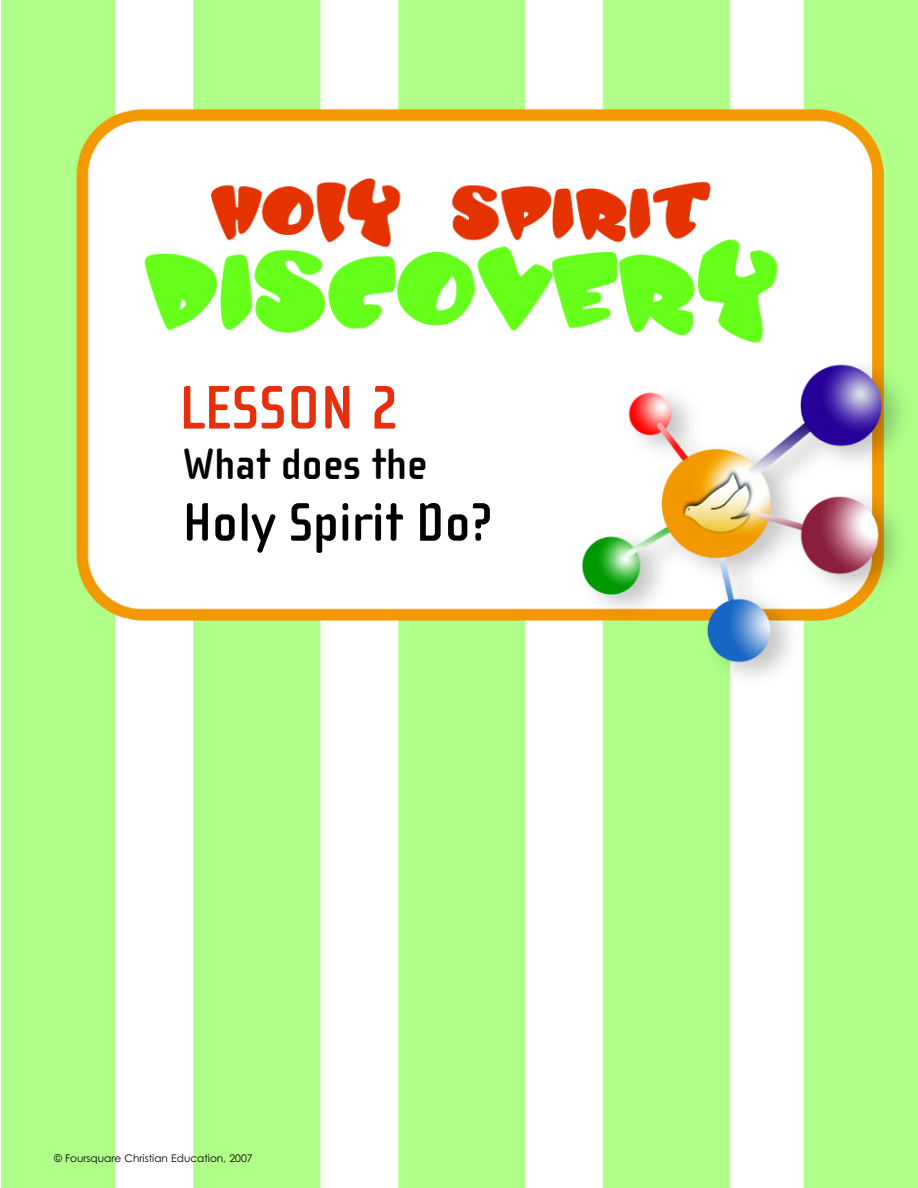
<style>
.page{position:relative;width:918px;height:1188px;background:#fff}
.page>*{position:absolute;margin:0;border:0;box-sizing:border-box;transform-origin:0 0}
.t1{font:700 63px "Cholla Sans";color:#e6300d}
.t2{font:700 55.5px "Cholla Sans";color:#000}
.t3{font:700 45px "Cholla Sans";color:#000}
.t4{font:10.5px "Century Gothic";color:#000}
</style>
<div class="page">
<img style="left:2px;top:0;width:916px;height:1188px">
<h1 class="t1" style="left:179px;top:370px;width:222px">LESSON 2</h1>
<h3 class="t3" style="left:183px;top:437px;width:246px">What does the</h3>
<h2 class="t2" style="left:183px;top:489px;width:311px">Holy Spirit Do?</h2>
<p class="t4" style="left:54px;top:1152px;width:200px">© Foursquare Christian Education, 2007</p>
</div>
